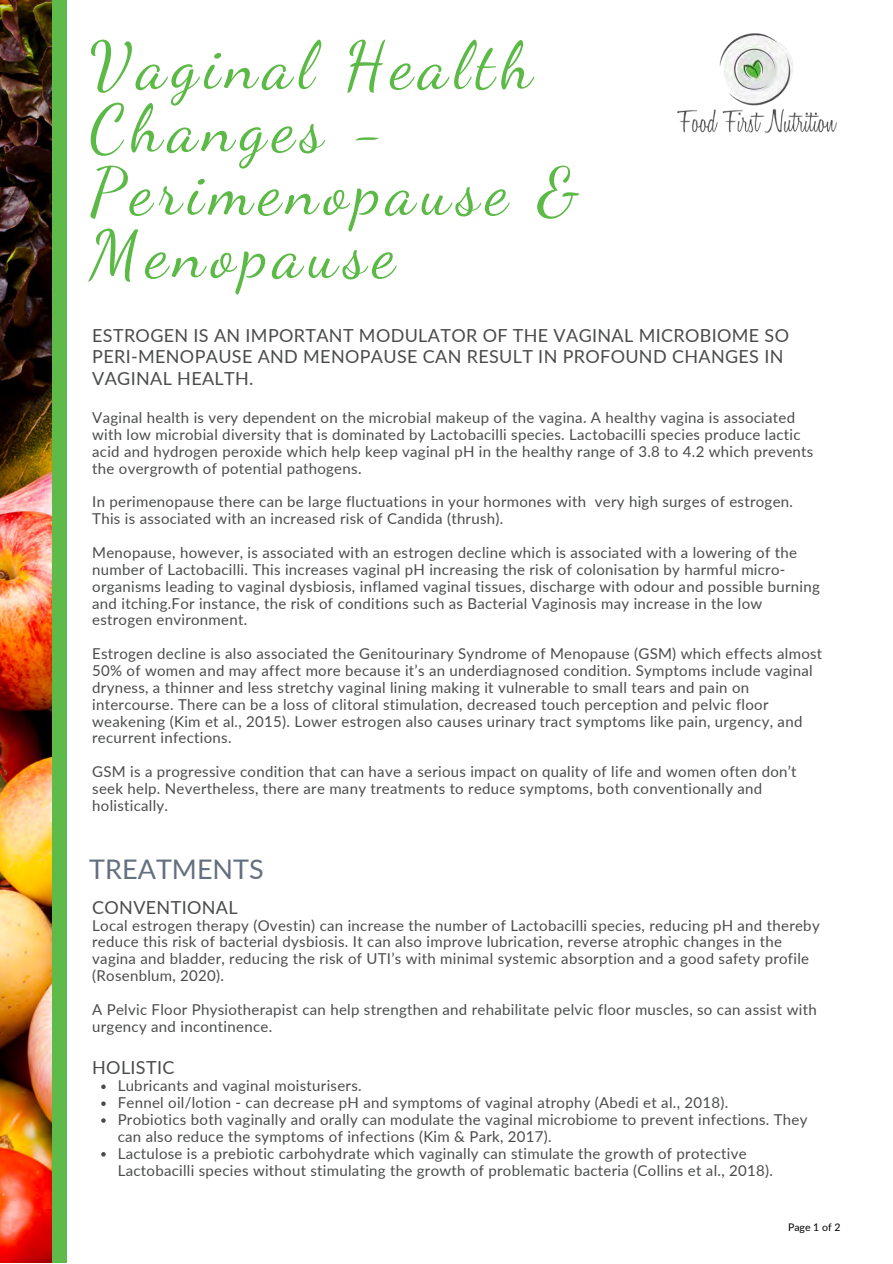
<style>
.page{position:relative;width:893px;height:1264px;background:#fff}
.page>*{position:absolute;margin:0;border:0;box-sizing:border-box;transform-origin:0 0}
.t1{font:66px/63px "Dancing Script";letter-spacing:.095em;color:#5bb945}
.t2{font:27px "Lato";color:#646f7f}
.t3{font:18px/21.3px "Lato";letter-spacing:.02em;color:#4a4b4c}
.t4{font:15px/16.8px "Lato";letter-spacing:.02em;color:#4a4b4c}
.t5{font:10.5px "Lato";color:#000}
</style>
<div class="page">
<img style="left:677px;top:33px;width:160px;height:100px">
<div style="left:51px;top:0;width:16px;height:1262px;background:#5bb945"></div>
<img style="left:0;top:0;width:52px;height:1262px">
<svg style="left:101px;top:1084px;width:5px;height:5px"></svg>
<svg style="left:101px;top:1101px;width:5px;height:4px"></svg>
<svg style="left:101px;top:1118px;width:5px;height:4px"></svg>
<svg style="left:101px;top:1152px;width:5px;height:4px"></svg>
<h1 class="t1" style="left:89px;top:34px;width:490px">Vaginal Health<br>Changes -<br>Perimenopause &amp;<br>Menopause</h1>
<p class="t3" style="left:92px;top:324px;width:698px">ESTROGEN IS AN IMPORTANT MODULATOR OF THE VAGINAL MICROBIOME SO<br>PERI-MENOPAUSE AND MENOPAUSE CAN RESULT IN PROFOUND CHANGES IN<br>VAGINAL HEALTH.</p>
<p class="t4" style="left:92px;top:409px;width:722px">Vaginal health is very dependent on the microbial makeup of the vagina. A healthy vagina is associated with low microbial diversity that is dominated by Lactobacilli species. Lactobacilli species produce lactic acid and hydrogen peroxide which help keep vaginal pH in the healthy range of 3.8 to 4.2 which prevents the overgrowth of potential pathogens.</p>
<p class="t4" style="left:92px;top:493px;width:702px">In perimenopause there can be large fluctuations in your hormones with very high surges of estrogen.<br>This is associated with an increased risk of Candida (thrush).</p>
<p class="t4" style="left:92px;top:543px;width:729px">Menopause, however, is associated with an estrogen decline which is associated with a lowering of the number of Lactobacilli. This increases vaginal pH increasing the risk of colonisation by harmful micro&shy;organisms leading to vaginal dysbiosis, inflamed vaginal tissues, discharge with odour and possible burning and itching.For instance, the risk of conditions such as Bacterial Vaginosis may increase in the low estrogen environment.</p>
<p class="t4" style="left:92px;top:645px;width:731px">Estrogen decline is also associated the Genitourinary Syndrome of Menopause (GSM) which effects almost 50% of women and may affect more because it’s an underdiagnosed condition. Symptoms include vaginal dryness, a thinner and less stretchy vaginal lining making it vulnerable to small tears and pain on intercourse. There can be a loss of clitoral stimulation, decreased touch perception and pelvic floor weakening (Kim et al., 2015). Lower estrogen also causes urinary tract symptoms like pain, urgency, and recurrent infections.</p>
<p class="t4" style="left:92px;top:763px;width:706px">GSM is a progressive condition that can have a serious impact on quality of life and women often don’t seek help. Nevertheless, there are many treatments to reduce symptoms, both conventionally and holistically.</p>
<h2 class="t2" style="left:89px;top:852px;width:176px">TREATMENTS</h2>
<p class="t3" style="left:92px;top:896px;width:147px">CONVENTIONAL</p>
<p class="t4" style="left:92px;top:916px;width:729px">Local estrogen therapy (Ovestin) can increase the number of Lactobacilli species, reducing pH and thereby reduce this risk of bacterial dysbiosis. It can also improve lubrication, reverse atrophic changes in the vagina and bladder, reducing the risk of UTI’s with minimal systemic absorption and a good safety profile (Rosenblum, 2020).</p>
<p class="t4" style="left:92px;top:1000px;width:726px">A Pelvic Floor Physiotherapist can help strengthen and rehabilitate pelvic floor muscles, so can assist with urgency and incontinence.</p>
<p class="t3" style="left:92px;top:1056px;width:84px">HOLISTIC</p>
<p class="t4" style="left:118px;top:1077px;width:691px">Lubricants and vaginal moisturisers.<br>Fennel oil/lotion - can decrease pH and symptoms of vaginal atrophy (Abedi et al., 2018).<br>Probiotics both vaginally and orally can modulate the vaginal microbiome to prevent infections. They can also reduce the symptoms of infections (Kim &amp; Park, 2017).<br>Lactulose is a prebiotic carbohydrate which vaginally can stimulate the growth of protective Lactobacilli species without stimulating the growth of problematic bacteria (Collins et al., 2018).</p>
<p class="t5" style="left:788px;top:1220px;width:54px">Page 1 of 2</p>
</div>
